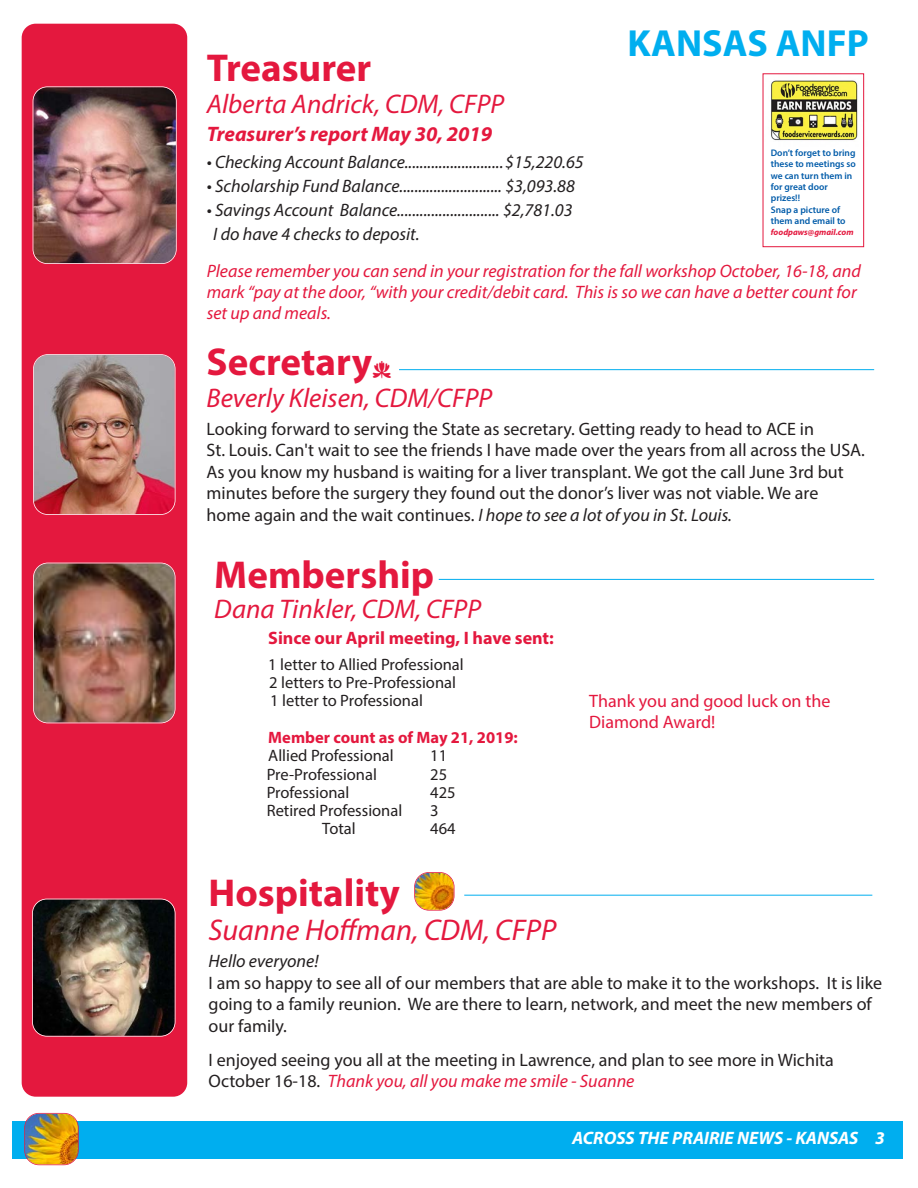
<style>
.page{position:relative;width:918px;height:1188px;background:#fff}
.page>*{position:absolute;margin:0;border:0;box-sizing:border-box;transform-origin:0 0}
.t1{font:700 39px "Myriad Pro";color:#e4183e}
.t2{font:700 37.95px "Myriad Pro";color:#00aeef}
.t3{font:italic 30px "Myriad Pro";color:#e4183e}
.t4{font:italic 27px "Myriad Pro";color:#e4183e}
.t5{font:italic 700 21px "Myriad Pro";color:#e4183e}
.t6{font:18px/21.6px "Myriad Pro";color:#231f20}
.t7{font:italic 18px/24px "Myriad Pro";color:#231f20}
.t8{font:italic 18px/21px "Myriad Pro";color:#e4183e}
.t9{font:18px/21.6px "Myriad Pro";color:#e4183e}
.t10{font:700 18px "Myriad Pro";color:#e4183e}
.t11{font:italic 700 18px "Myriad Pro";color:#fff}
.t12{font:16.5px/18.3px "Myriad Pro";color:#231f20}
.t13{font:700 16.5px "Myriad Pro";color:#e4183e}
.t14{font:600 9.45px/11.4px "Myriad Pro";color:#015ba9}
.t15{font:italic 700 8.7px "Myriad Pro";color:#e4183e}
.s1{font-style:italic}
.s2{font-style:italic;color:#e4183e}
</style>
<div class="page">
<div style="left:22px;top:24px;width:165px;height:1073px;background:#e4183e;border-radius:14px"></div>
<img style="left:33px;top:87px;width:143px;height:176px;border-radius:14px">
<div style="left:33px;top:86px;width:144px;height:178px;border:2px solid #fff;border-radius:15px"></div>
<img style="left:34px;top:563px;width:141px;height:160px;border-radius:14px">
<div style="left:33px;top:563px;width:143px;height:160px;border:2px solid #fff;border-radius:15px"></div>
<img style="left:34px;top:355px;width:141px;height:159px;border-radius:14px">
<div style="left:33px;top:354px;width:143px;height:161px;border:2px solid #fff;border-radius:15px"></div>
<img style="left:415px;top:873px;width:39px;height:37px;border-radius:14px">
<div style="left:414px;top:872px;width:40px;height:39px;border:2px solid #e4183e;border-radius:15px"></div>
<div style="left:12px;top:1121px;width:891px;height:38px;background:#00aeef"></div>
<img style="left:25px;top:1114px;width:53px;height:50px;border-radius:14px">
<div style="left:24px;top:1113px;width:55px;height:52px;border:2px solid #e4183e;border-radius:15px"></div>
<img style="left:771px;top:73px;width:94px;height:74px">
<div style="left:763px;top:73px;width:101px;height:174px;border:1px solid #e4183e"></div>
<hr style="left:399px;top:369px;width:475px;height:1px;background:#00aeef">
<hr style="left:439px;top:579px;width:435px;height:1px;background:#00aeef">
<hr style="left:464px;top:895px;width:408px;height:1px;background:#00aeef">
<img style="left:33px;top:899px;width:142px;height:137px;border-radius:14px">
<div style="left:32px;top:899px;width:144px;height:138px;border:2px solid #fff;border-radius:15px"></div>
<h2 class="t2" style="left:628px;top:29px;width:243px">KANSAS ANFP</h2>
<h1 class="t1" style="left:207px;top:54px;width:166px">Treasurer</h1>
<h3 class="t4" style="left:207px;top:94px;width:299px">Alberta Andrick, CDM, CFPP</h3>
<p class="t5" style="left:207px;top:126px;width:287px">Treasurer’s report May 30, 2019</p>
<p class="t7" style="left:207px;top:151px;width:378px">• Checking Account Balance..........................$15,220.65</p>
<p class="t7" style="left:207px;top:175px;width:370px">• Scholarship Fund Balance........................... $3,093.88</p>
<p class="t7" style="left:213px;top:199px;width:361px;text-indent:-7px">• Savings Account Balance........................... $2,781.03<br>I do have 4 checks to deposit.</p>
<p class="t8" style="left:207px;top:262px;width:656px">Please remember you can send in your registration for the fall workshop October, 16-18, and mark “pay at the door, “with your credit/debit card. This is so we can have a better count for set up and meals.</p>
<p class="t14" style="left:771px;top:148px;width:87px">Don’t forget to bring these to meetings so we can turn them in for great door prizes!!<br>Snap a picture of them and email to</p>
<p class="t15" style="left:771px;top:229px;width:84px">foodpaws@gmail.com</p>
<h1 class="t1" style="left:207px;top:348px;width:167px">Secretary</h1>
<h3 class="t4" style="left:207px;top:388px;width:287px">Beverly Kleisen, CDM/CFPP</h3>
<p class="t6" style="left:207px;top:419px;width:660px">Looking forward to serving the State as secretary. Getting ready to head to ACE in<br>St. Louis. Can't wait to see the friends I have made over the years from all across the USA.<br>As you know my husband is waiting for a liver transplant. We got the call June 3rd but minutes before the surgery they found out the donor’s liver was not viable. We are home again and the wait continues. <span class="s1">I hope to see a lot of you in St. Louis.</span></p>
<h1 class="t1" style="left:214px;top:561px;width:221px">Membership</h1>
<h3 class="t4" style="left:214px;top:599px;width:268px">Dana Tinkler, CDM, CFPP</h3>
<p class="t10" style="left:268px;top:631px;width:287px">Since our April meeting, I have sent:</p>
<p class="t12" style="left:268px;top:656px;width:197px">1 letter to Allied Professional<br>2 letters to Pre-Professional<br>1 letter to Professional</p>
<p class="t13" style="left:268px;top:731px;width:251px">Member count as of May 21, 2019:</p>
<p class="t12" style="left:268px;top:748px;width:127px">Allied Professional</p>
<p class="t12" style="left:430px;top:748px;width:18px">11</p>
<p class="t12" style="left:267px;top:766px;width:112px">Pre-Professional</p>
<p class="t12" style="left:430px;top:766px;width:18px">25</p>
<p class="t12" style="left:267px;top:784px;width:84px">Professional</p>
<p class="t12" style="left:430px;top:784px;width:27px">425</p>
<p class="t12" style="left:267px;top:803px;width:137px">Retired Professional</p>
<p class="t12" style="left:430px;top:803px;width:10px">3</p>
<p class="t12" style="left:322px;top:821px;width:35px">Total</p>
<p class="t12" style="left:430px;top:821px;width:27px">464</p>
<p class="t9" style="left:589px;top:691px;width:243px">Thank you and good luck on the<br>Diamond Award!</p>
<h1 class="t1" style="left:209px;top:878px;width:193px">Hospitality</h1>
<h3 class="t3" style="left:209px;top:919px;width:349px">Suanne Hoffman, CDM, CFPP</h3>
<p class="t7" style="left:209px;top:951px;width:111px">Hello everyone!</p>
<p class="t6" style="left:209px;top:973px;width:675px">I am so happy to see all of our members that are able to make it to the workshops. It is like going to a family reunion. We are there to learn, network, and meet the new members of our family.</p>
<p class="t6" style="left:209px;top:1050px;width:627px">I enjoyed seeing you all at the meeting in Lawrence, and plan to see more in Wichita<br>October 16-18. <span class="s2">Thank you, all you make me smile - Suanne</span></p>
<p class="t11" style="left:572px;top:1131px;width:314px">ACROSS THE PRAIRIE NEWS - KANSAS 3</p>
</div>
